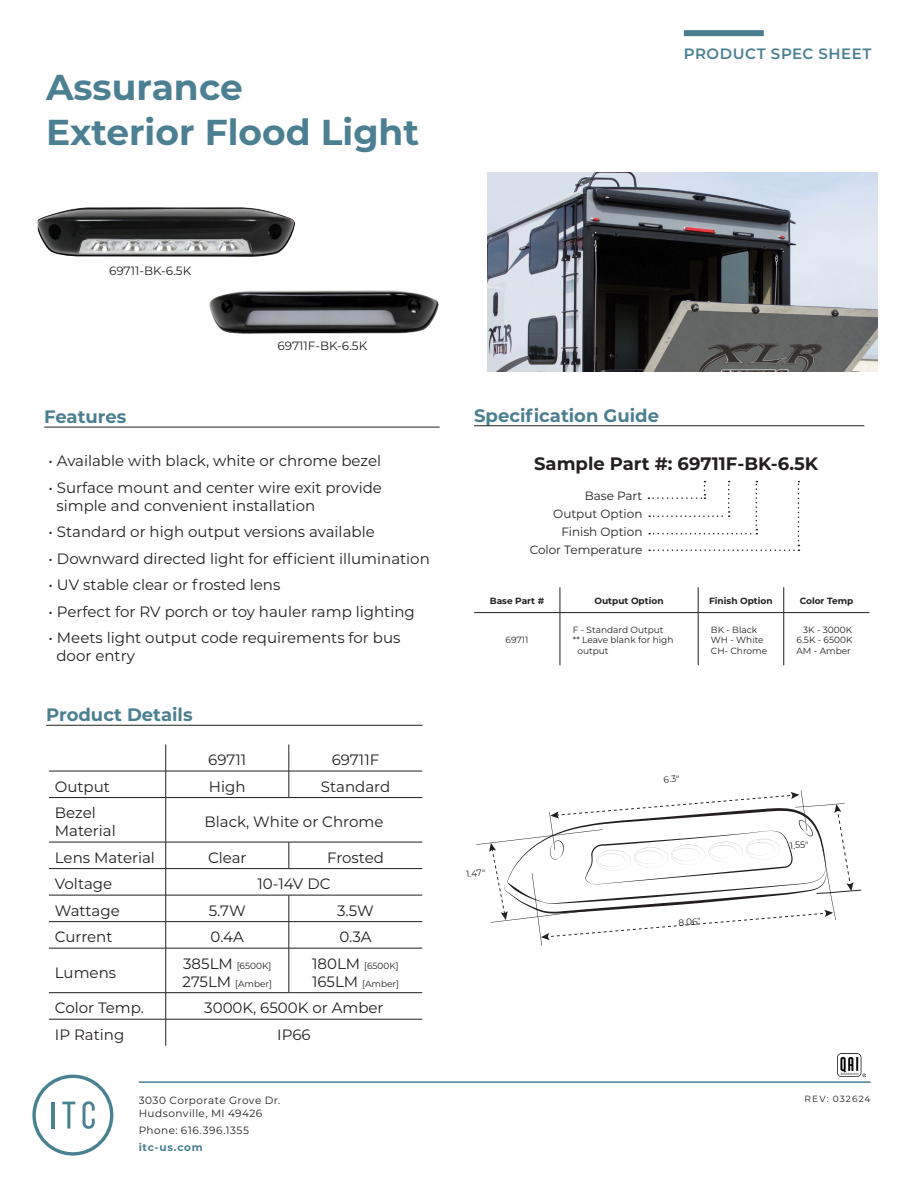
<style>
.page{position:relative;width:918px;height:1188px;background:#fff}
.page>*{position:absolute;margin:0;border:0;box-sizing:border-box;transform-origin:0 0}
.t1{font:700 36px "Montserrat";color:#4b7f91}
.t2{font:700 18px "Montserrat";color:#4b7f91}
.t3{font:700 18px "Montserrat";color:#231f20}
.t4{font:15px "Montserrat";color:#231f20}
.t5{font:600 15px "Montserrat";letter-spacing:.035em;color:#4a7f92}
.t6{font:12px "Montserrat";color:#231f20}
.t7{font:10.5px/13.5px "Montserrat";letter-spacing:.04em;color:#231f20}
.t8{font:700 10.5px "Montserrat";letter-spacing:.065em;color:#4a7f92}
.t9{font:9px/10.8px "Montserrat";color:#231f20}
.t10{font:700 9px "Montserrat";color:#231f20}
.t11{font:9px "Montserrat";letter-spacing:.12em;color:#231f20}
.s1{font-size:15px}
</style>
<div class="page">
<svg style="left:32px;top:1075px;width:81px;height:81px"></svg>
<hr style="left:139px;top:1081px;width:732px;height:2px;background:#4a7f92">
<div style="left:684px;top:30px;width:80px;height:6px;background:#4a7f92"></div>
<hr style="left:44px;top:427px;width:396px;height:1px;background:#231f20">
<hr style="left:46px;top:725px;width:376px;height:1px;background:#231f20">
<hr style="left:49px;top:771px;width:117px;height:1px;background:#231f20">
<hr style="left:166px;top:771px;width:123px;height:1px;background:#231f20">
<svg style="left:165px;top:745px;width:1px;height:52px"></svg>
<hr style="left:289px;top:771px;width:133px;height:1px;background:#231f20">
<svg style="left:289px;top:745px;width:1px;height:52px"></svg>
<hr style="left:49px;top:797px;width:117px;height:1px;background:#231f20">
<hr style="left:166px;top:797px;width:123px;height:1px;background:#231f20">
<hr style="left:165px;top:798px;width:1px;height:44px;background:#231f20">
<hr style="left:289px;top:797px;width:133px;height:1px;background:#231f20">
<hr style="left:49px;top:842px;width:117px;height:1px;background:#231f20">
<hr style="left:166px;top:842px;width:123px;height:1px;background:#231f20">
<hr style="left:289px;top:842px;width:133px;height:1px;background:#231f20">
<svg style="left:289px;top:842px;width:1px;height:26px"></svg>
<hr style="left:49px;top:868px;width:117px;height:1px;background:#231f20">
<hr style="left:166px;top:868px;width:123px;height:1px;background:#231f20">
<hr style="left:289px;top:868px;width:133px;height:1px;background:#231f20">
<hr style="left:49px;top:895px;width:117px;height:1px;background:#231f20">
<hr style="left:166px;top:895px;width:123px;height:1px;background:#231f20">
<hr style="left:289px;top:895px;width:133px;height:1px;background:#231f20">
<hr style="left:49px;top:921px;width:117px;height:1px;background:#231f20">
<hr style="left:166px;top:921px;width:123px;height:1px;background:#231f20">
<svg style="left:165px;top:842px;width:1px;height:106px"></svg>
<hr style="left:289px;top:921px;width:133px;height:1px;background:#231f20">
<svg style="left:289px;top:895px;width:1px;height:53px"></svg>
<hr style="left:49px;top:948px;width:117px;height:1px;background:#231f20">
<hr style="left:166px;top:948px;width:123px;height:1px;background:#231f20">
<hr style="left:165px;top:948px;width:1px;height:44px;background:#231f20">
<hr style="left:289px;top:948px;width:133px;height:1px;background:#231f20">
<hr style="left:289px;top:948px;width:1px;height:44px;background:#231f20">
<hr style="left:49px;top:992px;width:117px;height:1px;background:#231f20">
<hr style="left:166px;top:992px;width:123px;height:1px;background:#231f20">
<hr style="left:289px;top:992px;width:133px;height:1px;background:#231f20">
<hr style="left:49px;top:1019px;width:117px;height:1px;background:#231f20">
<hr style="left:166px;top:1019px;width:123px;height:1px;background:#231f20">
<svg style="left:165px;top:993px;width:1px;height:53px"></svg>
<hr style="left:289px;top:1019px;width:133px;height:1px;background:#231f20">
<svg style="left:476px;top:790px;width:385px;height:156px"></svg>
<img style="left:38px;top:207px;width:257px;height:50px">
<img style="left:209px;top:290px;width:230px;height:44px">
<img style="left:837px;top:1053px;width:28px;height:23px">
<hr style="left:474px;top:426px;width:390px;height:1px;background:#231f20">
<svg style="left:560px;top:587px;width:1px;height:25px"></svg>
<svg style="left:698px;top:587px;width:1px;height:25px"></svg>
<svg style="left:783px;top:587px;width:1px;height:25px"></svg>
<hr style="left:560px;top:613px;width:1px;height:52px;background:#231f20">
<hr style="left:698px;top:613px;width:1px;height:52px;background:#231f20">
<hr style="left:783px;top:613px;width:1px;height:52px;background:#231f20">
<hr style="left:474px;top:612px;width:86px;height:1px;background:#231f20">
<hr style="left:560px;top:612px;width:138px;height:1px;background:#231f20">
<hr style="left:698px;top:612px;width:86px;height:1px;background:#231f20">
<hr style="left:784px;top:612px;width:85px;height:1px;background:#231f20">
<svg style="left:648px;top:481px;width:151px;height:70px"></svg>
<img style="left:488px;top:173px;width:390px;height:198px">
<p class="t1" style="left:46px;top:62px;width:198px">Assurance</p>
<p class="t1" style="left:46px;top:107px;width:374px">Exterior Flood Light</p>
<p class="t5" style="left:684px;top:43px;width:189px">PRODUCT SPEC SHEET</p>
<p class="t6" style="left:109px;top:262px;width:84px">69711-BK-6.5K</p>
<p class="t2" style="left:44px;top:404px;width:84px">Features</p>
<p class="t6" style="left:278px;top:338px;width:91px">69711F-BK-6.5K</p>
<p class="t4" style="left:49px;top:451px;width:334px">• Available with black, white or chrome bezel</p>
<p class="t4" style="left:49px;top:477px;width:335px">• Surface mount and center wire exit provide</p>
<p class="t4" style="left:56px;top:495px;width:260px">simple and convenient installation</p>
<p class="t4" style="left:49px;top:522px;width:328px">• Standard or high output versions available</p>
<p class="t4" style="left:49px;top:548px;width:383px">• Downward directed light for efficient illumination</p>
<p class="t4" style="left:49px;top:575px;width:233px">• UV stable clear or frosted lens</p>
<p class="t4" style="left:49px;top:601px;width:368px">• Perfect for RV porch or toy hauler ramp lighting</p>
<p class="t4" style="left:49px;top:628px;width:353px">• Meets light output code requirements for bus</p>
<p class="t4" style="left:56px;top:646px;width:80px">door entry</p>
<p class="t2" style="left:46px;top:702px;width:148px">Product Details</p>
<p class="t4" style="left:208px;top:749px;width:39px">69711</p>
<p class="t4" style="left:332px;top:749px;width:49px">69711F</p>
<p class="t4" style="left:55px;top:776px;width:57px">Output</p>
<p class="t4" style="left:209px;top:776px;width:38px">High</p>
<p class="t4" style="left:321px;top:776px;width:71px">Standard</p>
<p class="t4" style="left:55px;top:802px;width:42px">Bezel</p>
<p class="t4" style="left:55px;top:820px;width:62px">Material</p>
<p class="t4" style="left:204px;top:811px;width:180px">Black, White or Chrome</p>
<p class="t4" style="left:55px;top:847px;width:102px">Lens Material</p>
<p class="t4" style="left:208px;top:847px;width:40px">Clear</p>
<p class="t4" style="left:327px;top:847px;width:58px">Frosted</p>
<p class="t4" style="left:55px;top:873px;width:59px">Voltage</p>
<p class="t4" style="left:257px;top:873px;width:75px">10-14V DC</p>
<p class="t4" style="left:55px;top:900px;width:66px">Wattage</p>
<p class="t4" style="left:209px;top:900px;width:39px">5.7W</p>
<p class="t4" style="left:337px;top:900px;width:38px">3.5W</p>
<p class="t4" style="left:55px;top:927px;width:59px">Current</p>
<p class="t4" style="left:211px;top:927px;width:35px">0.4A</p>
<p class="t4" style="left:339px;top:927px;width:34px">0.3A</p>
<p class="t4" style="left:55px;top:962px;width:63px">Lumens</p>
<p class="t9" style="left:183px;top:960px;width:90px"><span class="s1">385LM</span> [6500K]</p>
<p class="t9" style="left:183px;top:978px;width:91px"><span class="s1">275LM</span> [Amber]</p>
<p class="t9" style="left:312px;top:960px;width:88px"><span class="s1">180LM</span> [6500K]</p>
<p class="t9" style="left:312px;top:978px;width:88px"><span class="s1">165LM</span> [Amber]</p>
<p class="t4" style="left:55px;top:998px;width:91px">Color Temp.</p>
<p class="t4" style="left:204px;top:998px;width:181px">3000K, 6500K or Amber</p>
<p class="t4" style="left:55px;top:1024px;width:71px">IP Rating</p>
<p class="t4" style="left:277px;top:1024px;width:35px">IP66</p>
<p class="t7" style="left:139px;top:1093px;width:143px">3030 Corporate Grove Dr.<br>Hudsonville, MI 49426</p>
<p class="t7" style="left:139px;top:1123px;width:112px">Phone: 616.396.1355</p>
<p class="t8" style="left:139px;top:1139px;width:66px">itc-us.com</p>
<p class="t2" style="left:474px;top:402px;width:186px">Specification Guide</p>
<p class="t3" style="left:534px;top:450px;width:286px">Sample Part #: 69711F-BK-6.5K</p>
<p class="t6" style="left:585px;top:488px;width:59px">Base Part</p>
<p class="t6" style="left:553px;top:506px;width:91px">Output Option</p>
<p class="t6" style="left:561px;top:524px;width:83px">Finish Option</p>
<p class="t6" style="left:530px;top:541px;width:114px">Color Temperature</p>
<p class="t10" style="left:490px;top:595px;width:56px">Base Part #</p>
<p class="t10" style="left:595px;top:595px;width:71px">Output Option</p>
<p class="t10" style="left:709px;top:595px;width:65px">Finish Option</p>
<p class="t10" style="left:800px;top:595px;width:55px">Color Temp</p>
<p class="t9" style="left:506px;top:634px;width:24px">69711</p>
<p class="t9" style="left:573px;top:624px;width:92px">F - Standard Output</p>
<p class="t9" style="left:577px;top:634px;width:98px;text-indent:-5px">** Leave blank for high output</p>
<p class="t9" style="left:711px;top:624px;width:48px">BK - Black</p>
<p class="t9" style="left:711px;top:634px;width:54px">WH - White</p>
<p class="t9" style="left:711px;top:645px;width:58px">CH- Chrome</p>
<p class="t9" style="left:803px;top:624px;width:50px">3K - 3000K</p>
<p class="t9" style="left:796px;top:634px;width:58px">6.5K - 6500K</p>
<p class="t9" style="left:796px;top:645px;width:56px">AM - Amber</p>
<p class="t9" style="left:466px;top:868px;width:21px;rotate:-5deg">1.47"</p>
<p class="t9" style="left:663px;top:774px;width:17px;rotate:-5deg">6.3"</p>
<p class="t9" style="left:678px;top:917px;width:24px;rotate:-5deg">8.06"</p>
<p class="t9" style="left:790px;top:840px;width:20px;rotate:-5deg">1.55"</p>
<p class="t11" style="left:805px;top:1093px;width:68px">REV: 032624</p>
</div>
